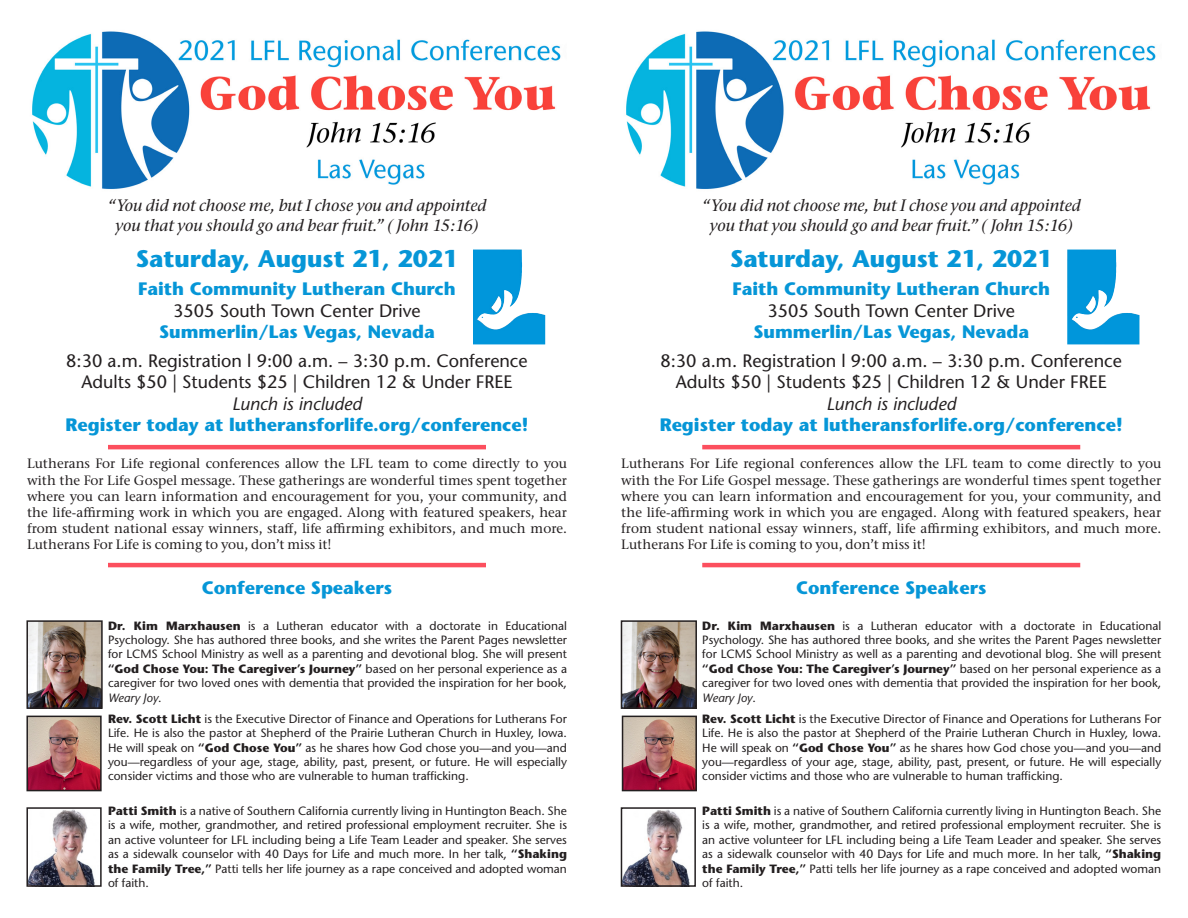
<style>
.page{position:relative;width:1188px;height:918px;background:#fff}
.page>*{position:absolute;margin:0;border:0;box-sizing:border-box;transform-origin:0 0}
.t1{font:700 24px "Stone Sans Std";color:#0696d7}
.t2{font:700 18px "Stone Sans Std";color:#0696d7}
.t3{font:500 18px "Stone Sans Std";color:#231f20}
.t4{font:italic 500 18px "Stone Sans Std";color:#231f20}
.t5{font:italic 500 16.5px/19.8px "Stone Serif ITC Pro";color:#231f20;text-align:center}
.t6{font:500 13.5px/16.2px "Stone Serif ITC Pro";color:#231f20;text-align:justify}
.t7{font:500 12px/14.4px "Stone Sans Std";color:#231f20;text-align:justify}
.s1{font-weight:700}
.s2{font-style:italic}
</style>
<div class="page">
<img style="left:32px;top:31px;width:529px;height:158px">
<hr style="left:108px;top:563px;width:378px;height:4px;background:#fc4f5e">
<hr style="left:108px;top:445px;width:378px;height:4px;background:#fc4f5e">
<img style="left:473px;top:250px;width:72px;height:94px">
<img style="left:29px;top:810px;width:66px;height:74px">
<div style="left:26px;top:807px;width:76px;height:80px;border:2px solid #231f20"></div>
<img style="left:29px;top:623px;width:71px;height:83px">
<div style="left:26px;top:620px;width:77px;height:89px;border:2px solid #231f20"></div>
<img style="left:626px;top:31px;width:530px;height:158px">
<hr style="left:702px;top:563px;width:378px;height:4px;background:#fc4f5e">
<hr style="left:702px;top:445px;width:378px;height:4px;background:#fc4f5e">
<img style="left:1067px;top:250px;width:72px;height:94px">
<img style="left:624px;top:810px;width:66px;height:74px">
<div style="left:621px;top:807px;width:75px;height:80px;border:2px solid #231f20"></div>
<img style="left:624px;top:623px;width:70px;height:83px">
<div style="left:621px;top:620px;width:76px;height:89px;border:2px solid #231f20"></div>
<img style="left:29px;top:719px;width:70px;height:69px">
<div style="left:26px;top:716px;width:76px;height:75px;border:2px solid #231f20"></div>
<img style="left:625px;top:719px;width:69px;height:69px">
<div style="left:622px;top:716px;width:75px;height:75px;border:2px solid #231f20"></div>
<p class="t5" style="left:108px;top:196px;width:380px">“You did not choose me, but I chose you and appointed you that you should go and bear fruit.” ( John 15:16)</p>
<p class="t1" style="left:136px;top:244px;width:324px">Saturday, August 21, 2021</p>
<p class="t2" style="left:138px;top:278px;width:319px">Faith Community Lutheran Church</p>
<p class="t3" style="left:173px;top:300px;width:249px">3505 South Town Center Drive</p>
<p class="t2" style="left:159px;top:321px;width:277px">Summerlin/Las Vegas, Nevada</p>
<p class="t3" style="left:66px;top:350px;width:463px">8:30 a.m. Registration l 9:00 a.m. – 3:30 p.m. Conference</p>
<p class="t3" style="left:82px;top:371px;width:432px">Adults $50 | Students $25 | Children 12 &amp; Under FREE</p>
<p class="t4" style="left:232px;top:393px;width:131px">Lunch is included</p>
<p class="t2" style="left:65px;top:414px;width:465px">Register today at lutheransforlife.org/conference!</p>
<p class="t6" style="left:27px;top:456px;width:542px">Lutherans For Life regional conferences allow the LFL team to come directly to you with the For Life Gospel message. These gatherings are wonderful times spent together where you can learn information and encouragement for you, your community, and the life-affirming work in which you are engaged. Along with featured speakers, hear from student national essay winners, staff, life affirming exhibitors, and much more.<br>Lutherans For Life is coming to you, don’t miss it!</p>
<p class="t2" style="left:202px;top:577px;width:192px">Conference Speakers</p>
<p class="t7" style="left:108px;top:618px;width:461px"><span class="s1">Dr. Kim Marxhausen</span> is a Lutheran educator with a doctorate in Educational Psychology. She has authored three books, and she writes the Parent Pages newsletter for LCMS School Ministry as well as a parenting and devotional blog. She will present <span class="s1">“God Chose You: The Caregiver’s Journey”</span> based on her personal experience as a caregiver for two loved ones with dementia that provided the inspiration for her book, <span class="s2">Weary Joy</span>.</p>
<p class="t7" style="left:108px;top:711px;width:461px"><span class="s1">Rev. Scott Licht</span> is the Executive Director of Finance and Operations for Lutherans For Life. He is also the pastor at Shepherd of the Prairie Lutheran Church in Huxley, Iowa.<br>He will speak on <span class="s1">“God Chose You”</span> as he shares how God chose you—and you—and you—regardless of your age, stage, ability, past, present, or future. He will especially consider victims and those who are vulnerable to human trafficking.</p>
<p class="t7" style="left:108px;top:804px;width:461px"><span class="s1">Patti Smith</span> is a native of Southern California currently living in Huntington Beach. She is a wife, mother, grandmother, and retired professional employment recruiter. She is an active volunteer for LFL including being a Life Team Leader and speaker. She serves as a sidewalk counselor with 40 Days for Life and much more. In her talk, <span class="s1">“Shaking the Family Tree,”</span> Patti tells her life journey as a rape conceived and adopted woman of faith.</p>
<p class="t5" style="left:702px;top:196px;width:380px">“You did not choose me, but I chose you and appointed you that you should go and bear fruit.” ( John 15:16)</p>
<p class="t1" style="left:730px;top:244px;width:324px">Saturday, August 21, 2021</p>
<p class="t2" style="left:732px;top:278px;width:319px">Faith Community Lutheran Church</p>
<p class="t3" style="left:767px;top:300px;width:249px">3505 South Town Center Drive</p>
<p class="t2" style="left:753px;top:321px;width:277px">Summerlin/Las Vegas, Nevada</p>
<p class="t3" style="left:660px;top:350px;width:463px">8:30 a.m. Registration l 9:00 a.m. – 3:30 p.m. Conference</p>
<p class="t3" style="left:676px;top:371px;width:432px">Adults $50 | Students $25 | Children 12 &amp; Under FREE</p>
<p class="t4" style="left:826px;top:393px;width:131px">Lunch is included</p>
<p class="t2" style="left:660px;top:414px;width:465px">Register today at lutheransforlife.org/conference!</p>
<p class="t6" style="left:621px;top:456px;width:542px">Lutherans For Life regional conferences allow the LFL team to come directly to you with the For Life Gospel message. These gatherings are wonderful times spent together where you can learn information and encouragement for you, your community, and the life-affirming work in which you are engaged. Along with featured speakers, hear from student national essay winners, staff, life affirming exhibitors, and much more.<br>Lutherans For Life is coming to you, don’t miss it!</p>
<p class="t2" style="left:796px;top:577px;width:192px">Conference Speakers</p>
<p class="t7" style="left:702px;top:618px;width:461px"><span class="s1">Dr. Kim Marxhausen</span> is a Lutheran educator with a doctorate in Educational Psychology. She has authored three books, and she writes the Parent Pages newsletter for LCMS School Ministry as well as a parenting and devotional blog. She will present <span class="s1">“God Chose You: The Caregiver’s Journey”</span> based on her personal experience as a caregiver for two loved ones with dementia that provided the inspiration for her book, <span class="s2">Weary Joy</span>.</p>
<p class="t7" style="left:702px;top:711px;width:461px"><span class="s1">Rev. Scott Licht</span> is the Executive Director of Finance and Operations for Lutherans For Life. He is also the pastor at Shepherd of the Prairie Lutheran Church in Huxley, Iowa.<br>He will speak on <span class="s1">“God Chose You”</span> as he shares how God chose you—and you—and you—regardless of your age, stage, ability, past, present, or future. He will especially consider victims and those who are vulnerable to human trafficking.</p>
<p class="t7" style="left:702px;top:804px;width:461px"><span class="s1">Patti Smith</span> is a native of Southern California currently living in Huntington Beach. She is a wife, mother, grandmother, and retired professional employment recruiter. She is an active volunteer for LFL including being a Life Team Leader and speaker. She serves as a sidewalk counselor with 40 Days for Life and much more. In her talk, <span class="s1">“Shaking the Family Tree,”</span> Patti tells her life journey as a rape conceived and adopted woman of faith.</p>
</div>
